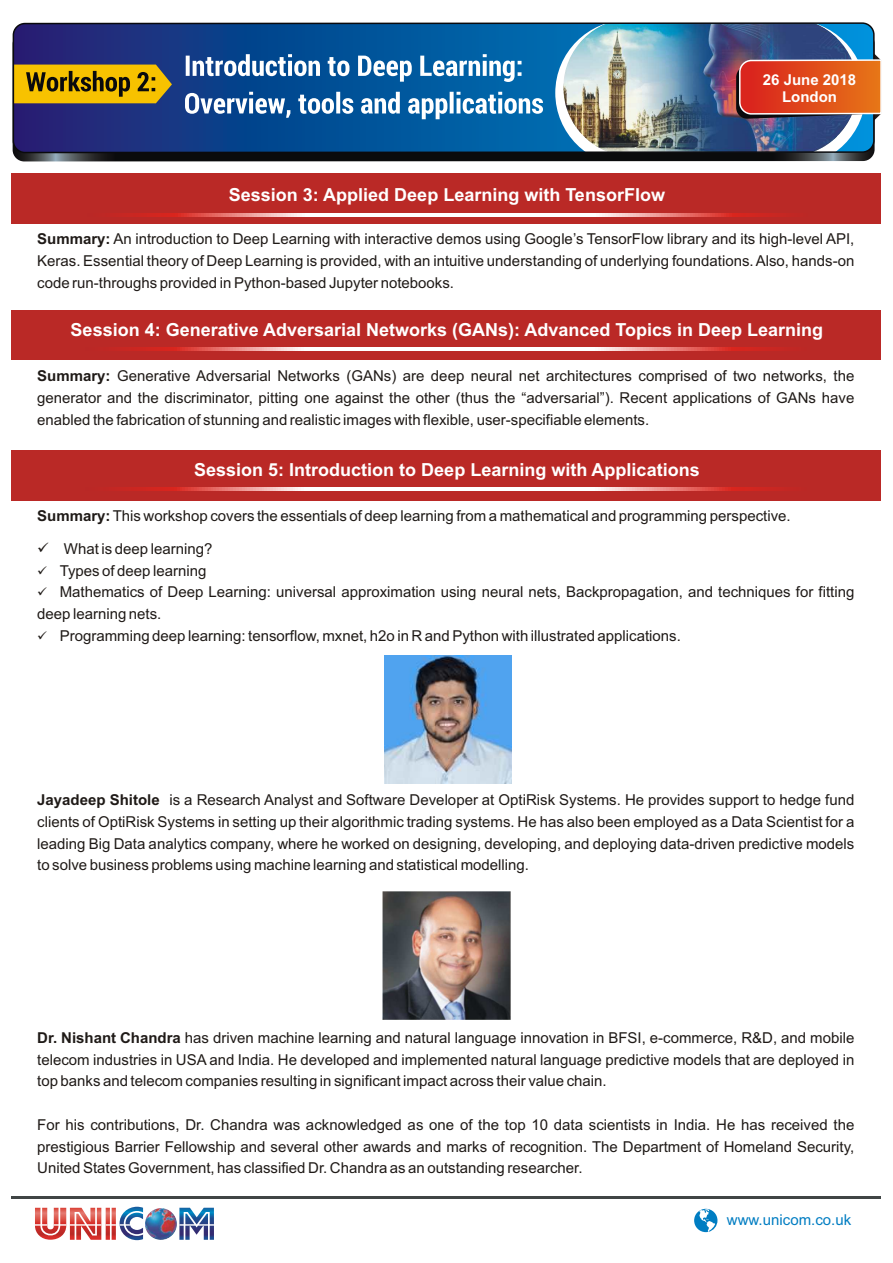
<style>
.page{position:relative;width:893px;height:1263px;background:#fff}
.page>*{position:absolute;margin:0;border:0;box-sizing:border-box;transform-origin:0 0}
.t1{font:700 18px "Arial";color:#fff}
.t2{font:15px/21.8px "Arial";color:#1f1a17;text-align:justify}
.t3{font:15px "Arial";color:#007dc2}
.t4{font:700 15px/16.8px "Arial";color:#fff;text-align:center}
.s1{font-weight:700}
</style>
<div class="page">
<img style="left:35px;top:1206px;width:179px;height:35px">
<hr style="left:12px;top:1197px;width:869px;height:2px;background:#404545">
<svg style="left:694px;top:1209px;width:23px;height:23px"></svg>
<img style="left:13px;top:32px;width:862px;height:129px;border-radius:12px">
<img style="left:13px;top:23px;width:861px;height:130px;border-radius:12px">
<svg style="left:16px;top:65px;width:156px;height:38px;background:#be9709"></svg>
<svg style="left:185px;top:54px;width:358px;height:65px"></svg>
<div style="left:13px;top:22px;width:862px;height:131px;border:2px solid #0a0a0d;border-radius:12px"></div>
<img style="left:555px;top:23px;width:326px;height:130px">
<div style="left:12px;top:173px;width:869px;height:51px;background:#ba2926"></div>
<svg style="left:119px;top:214px;width:667px;height:3px;background:#efafac"></svg>
<img style="left:384px;top:655px;width:128px;height:128px">
<div style="left:12px;top:310px;width:869px;height:49px;background:#ba2926"></div>
<div style="left:12px;top:450px;width:869px;height:50px;background:#ba2926"></div>
<svg style="left:117px;top:348px;width:667px;height:2px"></svg>
<svg style="left:117px;top:488px;width:667px;height:3px;background:#efafac"></svg>
<img style="left:383px;top:892px;width:127px;height:127px">
<p class="t1" style="left:229px;top:188px;width:438px">Session 3: Applied Deep Learning with TensorFlow</p>
<p class="t4" style="left:763px;top:73px;width:95px">26 June 2018<br>London</p>
<p class="t2" style="left:37px;top:230px;width:819px"><span class="s1">Summary:</span> An introduction to Deep Learning with interactive demos using Google’s TensorFlow library and its high-level API, Keras. Essential theory of Deep Learning is provided, with an intuitive understanding of underlying foundations. Also, hands-on code run-throughs provided in Python-based Jupyter notebooks.</p>
<p class="t1" style="left:71px;top:323px;width:754px">Session 4: Generative Adversarial Networks (GANs): Advanced Topics in Deep Learning</p>
<p class="t2" style="left:37px;top:366px;width:819px"><span class="s1">Summary:</span> Generative Adversarial Networks (GANs) are deep neural net architectures comprised of two networks, the generator and the discriminator, pitting one against the other (thus the “adversarial”). Recent applications of GANs have enabled the fabrication of stunning and realistic images with flexible, user-specifiable elements.</p>
<p class="t1" style="left:194px;top:463px;width:507px">Session 5: Introduction to Deep Learning with Applications</p>
<p class="t2" style="left:37px;top:507px;width:755px"><span class="s1">Summary:</span>This workshop covers the essentials of deep learning from a mathematical and programming perspective.</p>
<p class="t2" style="left:64px;top:539px;width:150px">What is deep learning?</p>
<p class="t2" style="left:60px;top:561px;width:148px">Types of deep learning</p>
<p class="t2" style="left:60px;top:583px;width:796px">Mathematics of Deep Learning: universal approximation using neural nets, Backpropagation, and techniques for fitting</p>
<p class="t2" style="left:37px;top:604px;width:126px">deep learning nets.</p>
<p class="t2" style="left:60px;top:626px;width:623px">Programming deep learning: tensorflow, mxnet, h2o in R and Python with illustrated applications.</p>
<p class="t2" style="left:37px;top:790px;width:819px"><span class="s1">Jayadeep Shitole</span> is a Research Analyst and Software Developer at OptiRisk Systems. He provides support to hedge fund clients of OptiRisk Systems in setting up their algorithmic trading systems. He has also been employed as a Data Scientist for a leading Big Data analytics company, where he worked on designing, developing, and deploying data-driven predictive models to solve business problems using machine learning and statistical modelling.</p>
<p class="t2" style="left:37px;top:1028px;width:819px"><span class="s1">Dr. Nishant Chandra</span> has driven machine learning and natural language innovation in BFSI, e-commerce, R&amp;D, and mobile telecom industries in USA and India. He developed and implemented natural language predictive models that are deployed in top banks and telecom companies resulting in significant impact across their value chain.</p>
<p class="t2" style="left:37px;top:1115px;width:819px">For his contributions, Dr. Chandra was acknowledged as one of the top 10 data scientists in India. He has received the prestigious Barrier Fellowship and several other awards and marks of recognition. The Department of Homeland Security, United States Government, has classified Dr. Chandra as an outstanding researcher.</p>
<p class="t3" style="left:727px;top:1214px;width:126px">www.unicom.co.uk</p>
</div>
